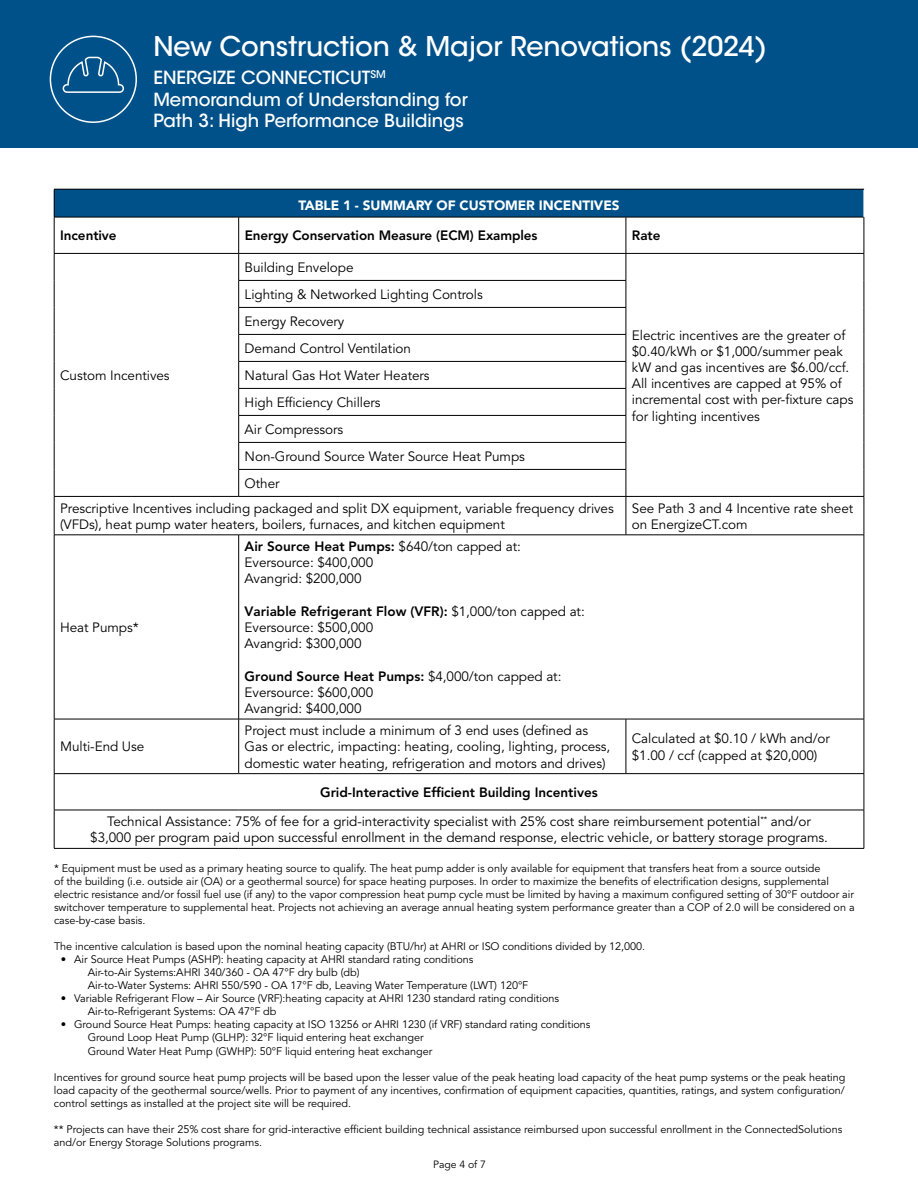
<style>
.page{position:relative;width:918px;height:1188px;background:#fff}
.page>*{position:absolute;margin:0;border:0;box-sizing:border-box;transform-origin:0 0}
.t1{font:500 27px "ITC Avant Garde Std";letter-spacing:-.005em;color:#fff}
.t2{font:500 18px/21.6px "ITC Avant Garde Std";color:#fff}
.t3{font:13.5px/16.2px "Avenir LT Std";letter-spacing:-.005em;color:#000}
.t4{font:800 13.5px "Avenir LT Std";letter-spacing:-.005em;color:#000}
.t5{font:900 13.5px "Avenir";letter-spacing:-.005em;color:#fff}
.t6{font:10.8px/13px "Avenir LT Std";letter-spacing:-.005em;color:#000}
.t7{font:10.5px "Avenir LT Std";letter-spacing:-.005em;color:#000}
.s1{font-weight:800}
</style>
<div class="page">
<div style="left:0;top:0;width:918px;height:148px;background:#005189"></div>
<div style="left:50px;top:36px;width:87px;height:87px;border:2px solid #fff;border-radius:50%"></div>
<svg style="left:62px;top:56px;width:62px;height:37px"></svg>
<div style="left:54px;top:189px;width:810px;height:28px;background:#005189"></div>
<svg style="left:55px;top:218px;width:809px;height:630px"></svg>
<hr style="left:54px;top:217px;width:185px;height:1px;background:#000">
<hr style="left:54px;top:217px;width:1px;height:36px;background:#000">
<hr style="left:239px;top:217px;width:387px;height:1px;background:#000">
<hr style="left:238px;top:217px;width:1px;height:36px;background:#000">
<hr style="left:626px;top:217px;width:238px;height:1px;background:#000">
<hr style="left:626px;top:217px;width:1px;height:36px;background:#000">
<hr style="left:864px;top:217px;width:1px;height:36px;background:#000">
<hr style="left:54px;top:253px;width:185px;height:1px;background:#000">
<hr style="left:239px;top:253px;width:387px;height:1px;background:#000">
<hr style="left:626px;top:253px;width:238px;height:1px;background:#000">
<hr style="left:238px;top:280px;width:388px;height:1px;background:#000">
<hr style="left:238px;top:307px;width:388px;height:1px;background:#000">
<hr style="left:238px;top:334px;width:388px;height:1px;background:#000">
<hr style="left:238px;top:361px;width:388px;height:1px;background:#000">
<hr style="left:238px;top:388px;width:388px;height:1px;background:#000">
<hr style="left:238px;top:415px;width:388px;height:1px;background:#000">
<hr style="left:238px;top:442px;width:388px;height:1px;background:#000">
<svg style="left:54px;top:254px;width:1px;height:242px"></svg>
<hr style="left:238px;top:469px;width:388px;height:1px;background:#000">
<svg style="left:238px;top:254px;width:1px;height:242px"></svg>
<svg style="left:626px;top:254px;width:1px;height:242px"></svg>
<svg style="left:864px;top:254px;width:1px;height:242px"></svg>
<hr style="left:54px;top:496px;width:185px;height:1px;background:#000">
<hr style="left:54px;top:497px;width:1px;height:38px;background:#000">
<hr style="left:239px;top:496px;width:387px;height:1px;background:#000">
<hr style="left:626px;top:496px;width:238px;height:1px;background:#000">
<hr style="left:626px;top:497px;width:1px;height:38px;background:#000">
<hr style="left:864px;top:497px;width:1px;height:38px;background:#000">
<hr style="left:54px;top:535px;width:185px;height:1px;background:#000">
<hr style="left:54px;top:535px;width:1px;height:184px;background:#000">
<hr style="left:239px;top:535px;width:387px;height:1px;background:#000">
<hr style="left:238px;top:535px;width:1px;height:184px;background:#000">
<hr style="left:626px;top:535px;width:238px;height:1px;background:#000">
<hr style="left:864px;top:535px;width:1px;height:184px;background:#000">
<hr style="left:54px;top:719px;width:185px;height:1px;background:#000">
<hr style="left:54px;top:719px;width:1px;height:54px;background:#000">
<hr style="left:239px;top:719px;width:387px;height:1px;background:#000">
<hr style="left:238px;top:719px;width:1px;height:54px;background:#000">
<hr style="left:626px;top:719px;width:238px;height:1px;background:#000">
<hr style="left:626px;top:719px;width:1px;height:54px;background:#000">
<hr style="left:864px;top:719px;width:1px;height:54px;background:#000">
<hr style="left:54px;top:773px;width:185px;height:1px;background:#000">
<hr style="left:54px;top:774px;width:1px;height:36px;background:#000">
<hr style="left:239px;top:773px;width:387px;height:1px;background:#000">
<hr style="left:626px;top:773px;width:238px;height:1px;background:#000">
<hr style="left:864px;top:774px;width:1px;height:36px;background:#000">
<hr style="left:54px;top:810px;width:185px;height:1px;background:#000">
<hr style="left:54px;top:810px;width:1px;height:38px;background:#000">
<hr style="left:239px;top:810px;width:387px;height:1px;background:#000">
<hr style="left:626px;top:810px;width:238px;height:1px;background:#000">
<hr style="left:864px;top:810px;width:1px;height:38px;background:#000">
<hr style="left:54px;top:848px;width:185px;height:1px;background:#000">
<hr style="left:239px;top:848px;width:387px;height:1px;background:#000">
<hr style="left:626px;top:848px;width:238px;height:1px;background:#000">
<hr style="left:54px;top:189px;width:185px;height:1px;background:#000">
<svg style="left:54px;top:189px;width:1px;height:28px"></svg>
<hr style="left:239px;top:189px;width:387px;height:1px;background:#000">
<hr style="left:626px;top:189px;width:238px;height:1px;background:#000">
<h1 class="t1" style="left:153px;top:29px;width:615px">New Construction &amp; Major Renovations (2024)</h1>
<h2 class="t2" style="left:153px;top:67px;width:316px">ENERGIZE CONNECTICUT<sup>SM<br></sup>Memorandum of Understanding for<br>Path 3: High Performance Buildings</h2>
<p class="t5" style="left:299px;top:194px;width:323px">TABLE 1 - SUMMARY OF CUSTOMER INCENTIVES</p>
<p class="t4" style="left:60px;top:228px;width:58px">Incentive</p>
<p class="t4" style="left:245px;top:228px;width:294px">Energy Conservation Measure (ECM) Examples</p>
<p class="t4" style="left:632px;top:228px;width:30px">Rate</p>
<p class="t3" style="left:245px;top:260px;width:110px">Building Envelope</p>
<p class="t3" style="left:245px;top:281px;width:282px;line-height:27px">Lighting &amp; Networked Lighting Controls<br>Energy Recovery<br>Demand Control Ventilation<br>Natural Gas Hot Water Heaters<br>High Efficiency Chillers<br>Air Compressors<br>Non-Ground Source Water Source Heat Pumps<br>Other</p>
<p class="t3" style="left:60px;top:500px;width:555px">Prescriptive Incentives including packaged and split DX equipment, variable frequency drives (VFDs), heat pump water heaters, boilers, furnaces, and kitchen equipment</p>
<p class="t3" style="left:632px;top:500px;width:223px">See Path 3 and 4 Incentive rate sheet on EnergizeCT.com</p>
<p class="t3" style="left:632px;top:327px;width:223px">Electric incentives are the greater of $0.40/kWh or $1,000/summer peak kW and gas incentives are $6.00/ccf.<br>All incentives are capped at 95% of incremental cost with per-fixture caps for lighting incentives</p>
<p class="t3" style="left:60px;top:368px;width:111px">Custom Incentives</p>
<p class="t3" style="left:60px;top:620px;width:80px">Heat Pumps*</p>
<p class="t3" style="left:245px;top:539px;width:278px"><span class="s1">Air Source Heat Pumps:</span> $640/ton capped at:<br>Eversource: $400,000<br>Avangrid: $200,000</p>
<p class="t3" style="left:245px;top:603px;width:342px"><span class="s1">Variable Refrigerant Flow (VFR):</span> $1,000/ton capped at:<br>Eversource: $500,000<br>Avangrid: $300,000</p>
<p class="t3" style="left:245px;top:668px;width:318px"><span class="s1">Ground Source Heat Pumps:</span> $4,000/ton capped at:<br>Eversource: $600,000<br>Avangrid: $400,000</p>
<p class="t3" style="left:245px;top:723px;width:367px">Project must include a minimum of 3 end uses (defined as<br>Gas or electric, impacting: heating, cooling, lighting, process, domestic water heating, refrigeration and motors and drives)</p>
<p class="t3" style="left:632px;top:731px;width:200px">Calculated at $0.10 / kWh and/or $1.00 / ccf (capped at $20,000)</p>
<p class="t3" style="left:107px;top:778px;width:705px;line-height:29.2px;text-align:center"><span class="s1">Grid-Interactive Efficient Building Incentives<br></span>Technical Assistance: 75% of fee for a grid-interactivity specialist with 25% cost share reimbursement potential<sup>**</sup> and/or</p>
<p class="t3" style="left:90px;top:830px;width:739px">$3,000 per program paid upon successful enrollment in the demand response, electric vehicle, or battery storage programs.</p>
<p class="t6" style="left:54px;top:862px;width:802px">* Equipment must be used as a primary heating source to qualify. The heat pump adder is only available for equipment that transfers heat from a source outside<br>of the building (i.e. outside air (OA) or a geothermal source) for space heating purposes. In order to maximize the benefits of electrification designs, supplemental electric resistance and/or fossil fuel use (if any) to the vapor compression heat pump cycle must be limited by having a maximum configured setting of 30°F outdoor air switchover temperature to supplemental heat. Projects not achieving an average annual heating system performance greater than a COP of 2.0 will be considered on a case-by-case basis.</p>
<p class="t6" style="left:54px;top:940px;width:593px">The incentive calculation is based upon the nominal heating capacity (BTU/hr) at AHRI or ISO conditions divided by 12,000.</p>
<p class="t6" style="left:88px;top:953px;width:442px;text-indent:-27px">• Air Source Heat Pumps (ASHP): heating capacity at AHRI standard rating conditions<br>Air-to-Air Systems:AHRI 340/360 - OA 47°F dry bulb (db)<br>Air-to-Water Systems: AHRI 550/590 - OA 17°F db, Leaving Water Temperature (LWT) 120°F</p>
<p class="t6" style="left:88px;top:992px;width:473px;text-indent:-27px">• Variable Refrigerant Flow – Air Source (VRF):heating capacity at AHRI 1230 standard rating conditions<br>Air-to-Refrigerant Systems: OA 47°F db</p>
<p class="t6" style="left:88px;top:1018px;width:504px;text-indent:-27px">• Ground Source Heat Pumps: heating capacity at ISO 13256 or AHRI 1230 (if VRF) standard rating conditions<br>Ground Loop Heat Pump (GLHP): 32°F liquid entering heat exchanger<br>Ground Water Heat Pump (GWHP): 50°F liquid entering heat exchanger</p>
<p class="t6" style="left:54px;top:1071px;width:793px;text-align:justify">Incentives for ground source heat pump projects will be based upon the lesser value of the peak heating load capacity of the heat pump systems or the peak heating load capacity of the geothermal source/wells. Prior to payment of any incentives, confirmation of equipment capacities, quantities, ratings, and system configuration/ control settings as installed at the project site will be required.</p>
<p class="t6" style="left:54px;top:1123px;width:790px">** Projects can have their 25% cost share for grid-interactive efficient building technical assistance reimbursed upon successful enrollment in the ConnectedSolutions and/or Energy Storage Solutions programs.</p>
<p class="t3" style="left:60px;top:739px;width:86px">Multi-End Use</p>
<p class="t7" style="left:433px;top:1158px;width:54px">Page 4 of 7</p>
</div>
